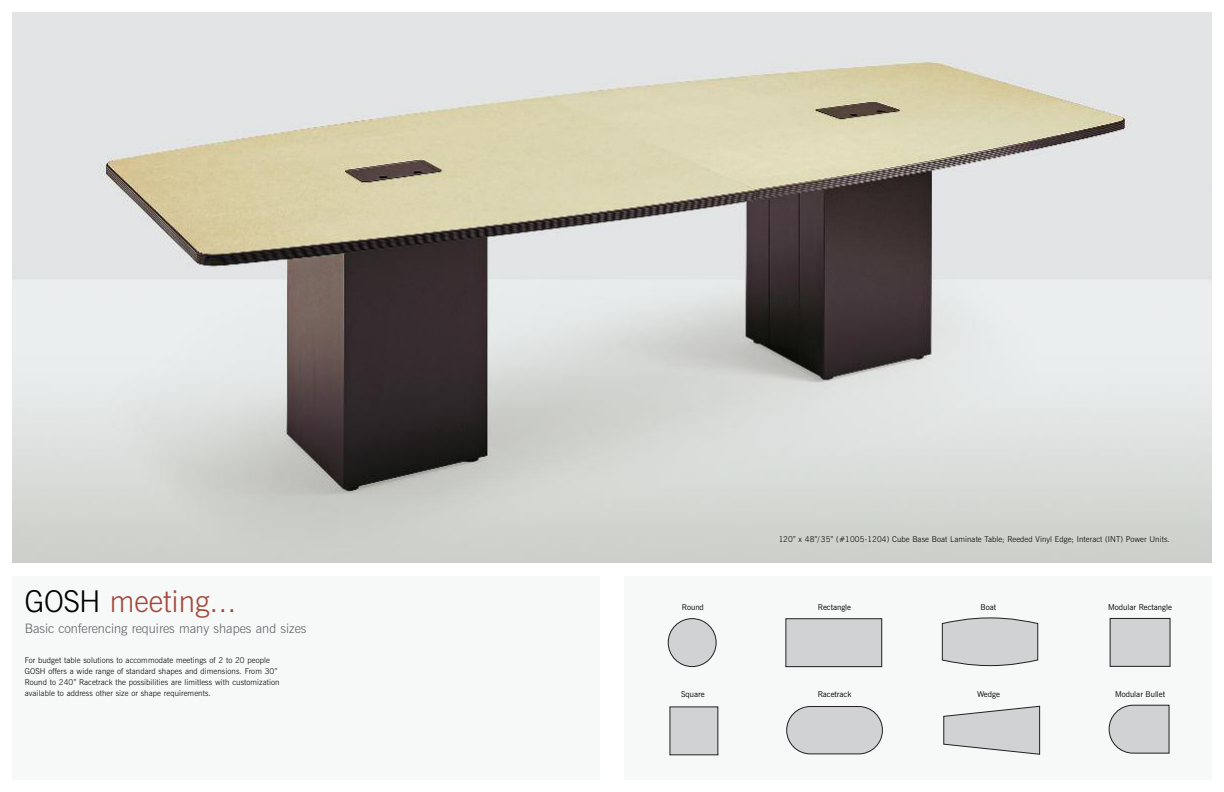
<style>
.page{position:relative;width:1224px;height:792px;background:#fff}
.page>*{position:absolute;margin:0;border:0;box-sizing:border-box;transform-origin:0 0}
.t1{font:300 30px "News Gothic BT";color:#a2483a}
.t2{font:300 13px "News Gothic BT";color:#616366}
.t3{font:300 8px/11px "News Gothic BT";letter-spacing:.01em;color:#000}
.t4{font:8px "News Gothic BT";color:#000}
.s1{color:#000}
</style>
<div class="page">
<img style="left:12px;top:12px;width:1200px;height:550px">
<div style="left:624px;top:576px;width:588px;height:204px;background:#f7f8f8"></div>
<div style="left:12px;top:576px;width:588px;height:204px;background:#f7f8f8"></div>
<div style="left:668px;top:619px;width:48px;height:48px;background:#d1d2d4;border-radius:50%"></div>
<div style="left:668px;top:618px;width:49px;height:49px;border:1px solid #231f20;border-radius:50%"></div>
<div style="left:670px;top:707px;width:48px;height:48px;background:#d1d2d4"></div>
<div style="left:786px;top:619px;width:96px;height:48px;background:#d1d2d4"></div>
<div style="left:785px;top:618px;width:97px;height:49px;border:1px solid #231f20"></div>
<svg style="left:941px;top:617px;width:98px;height:49px;background:#cbcbcd"></svg>
<svg style="left:943px;top:705px;width:98px;height:50px"></svg>
<div style="left:1110px;top:618px;width:60px;height:48px;background:#d1d2d4"></div>
<div style="left:1110px;top:618px;width:60px;height:49px;border:1px solid #231f20"></div>
<svg style="left:1108px;top:704px;width:62px;height:50px;background:#cacbcc"></svg>
<div style="left:787px;top:707px;width:95px;height:47px;background:#d1d2d4;border-radius:24px"></div>
<div style="left:786px;top:706px;width:97px;height:48px;border:1px solid #231f20;border-radius:24px"></div>
<h1 class="t1" style="left:25px;top:591px;width:213px"><span class="s1">GOSH</span> meeting...</h1>
<h2 class="t2" style="left:25px;top:624px;width:283px">Basic conferencing requires many shapes and sizes</h2>
<p class="t3" style="left:25px;top:656px;width:256px">For budget table solutions to accommodate meetings of 2 to 20 people GOSH offers a wide range of standard shapes and dimensions. From 30” Round to 240” Racetrack the possibilities are limitless with customization available to address other size or shape requirements.</p>
<p class="t3" style="left:779px;top:534px;width:393px">120” x 48”/35” (#1005-1204) Cube Base Boat Laminate Table; Reeded Vinyl Edge; Interact (INT) Power Units.</p>
<p class="t4" style="left:682px;top:604px;width:23px">Round</p>
<p class="t4" style="left:818px;top:604px;width:35px">Rectangle</p>
<p class="t4" style="left:981px;top:604px;width:17px">Boat</p>
<p class="t4" style="left:1108px;top:604px;width:65px">Modular Rectangle</p>
<p class="t4" style="left:681px;top:691px;width:25px">Square</p>
<p class="t4" style="left:818px;top:691px;width:35px">Racetrack</p>
<p class="t4" style="left:977px;top:691px;width:24px">Wedge</p>
<p class="t4" style="left:1115px;top:691px;width:52px">Modular Bullet</p>
</div>
